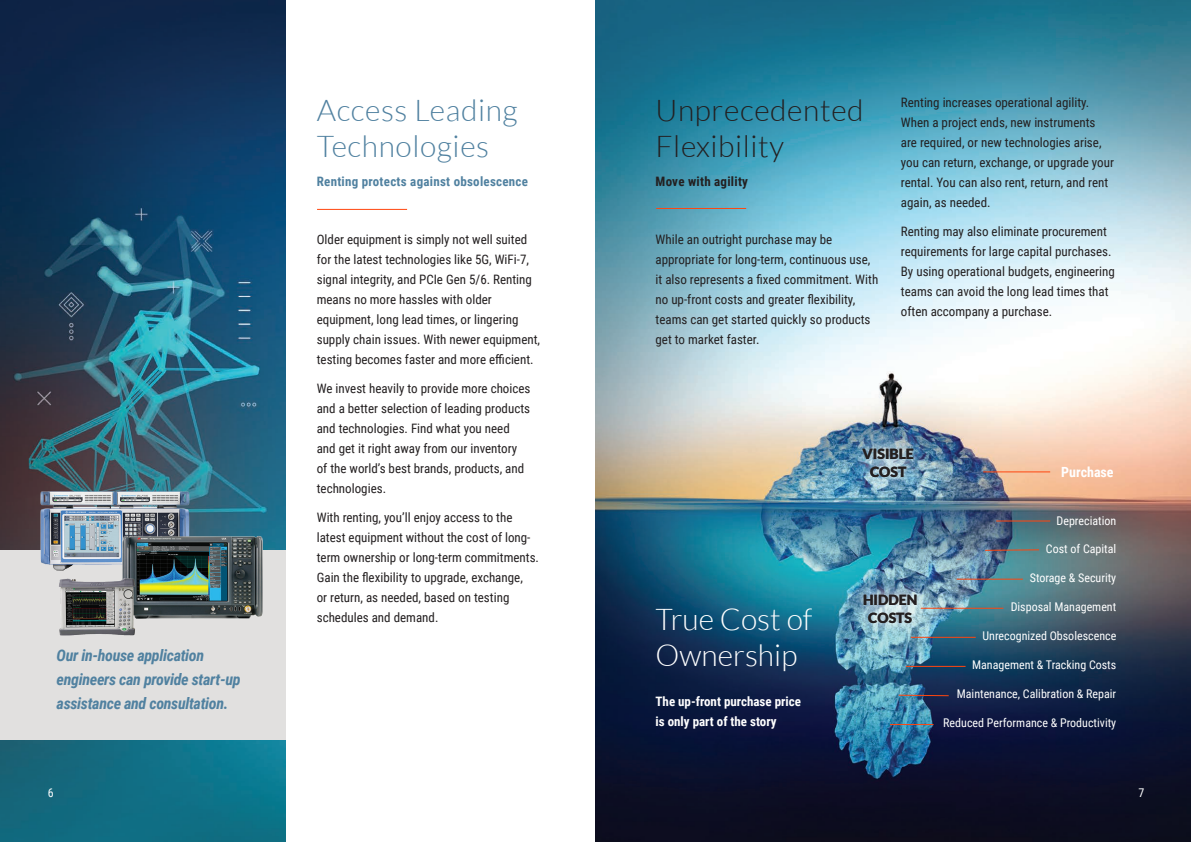
<style>
.page{position:relative;width:1191px;height:842px;background:#fff}
.page>*{position:absolute;margin:0;border:0;box-sizing:border-box;transform-origin:0 0}
.Title_Secondary{font:300 30px/36px "Lato";letter-spacing:.02em;color:#5081a0}
.Title_Secondary-2{font:300 30px/36px "Lato";letter-spacing:.02em;color:#231f20}
.Number_List_-_12_18{font:300 30px/36px "Lato";color:#fff}
.Side_Bar_-_12_18{font:italic 700 16px/24px "Roboto Condensed";letter-spacing:-.02em;color:#5081a0}
.Body_-_12_18{font:900 14px/18px "Lato";color:#231f20;text-align:center}
.Body_-_12_18-2{font:700 14px "Roboto Condensed";color:#fff}
.Body_Light_-_12_18{font:13px/20px "Roboto Condensed";color:#231f20}
.Number_List_-_12_18-2{font:700 13px/20px "Roboto Condensed";color:#fff}
.Title_Secondary-3{font:700 13px "Roboto Condensed";letter-spacing:.02em;color:#5081a0}
.Title_Secondary-4{font:700 13px "Roboto Condensed";letter-spacing:.02em;color:#231f20}
.Body_-_12_18-3{font:12px "Roboto Condensed";color:#fff}
.Number_List_-_12_18-3{font:12px "Roboto Condensed";color:#fff}
</style>
<div class="page">
<img style="left:0;top:0;width:285px;height:842px">
<hr style="left:317px;top:209px;width:90px;height:1px;background:#ff460f">
<div style="left:0;top:550px;width:286px;height:189px;background:#e1e0df"></div>
<img style="left:23px;top:473px;width:243px;height:163px">
<img style="left:595px;top:0;width:596px;height:842px">
<hr style="left:656px;top:208px;width:90px;height:1px;background:#ff460f">
<img style="left:844px;top:428px;width:88px;height:69px">
<img style="left:851px;top:582px;width:77px;height:53px">
<hr style="left:983px;top:471px;width:67px;height:1px;background:#ff460f">
<hr style="left:996px;top:520px;width:54px;height:1px;background:#ff460f">
<hr style="left:956px;top:579px;width:67px;height:1px;background:#ff460f">
<hr style="left:920px;top:608px;width:83px;height:1px;background:#ff460f">
<svg style="left:984px;top:549px;width:56px;height:2px"></svg>
<hr style="left:911px;top:637px;width:64px;height:1px;background:#ff460f">
<svg style="left:897px;top:694px;width:52px;height:3px"></svg>
<hr style="left:906px;top:666px;width:59px;height:1px;background:#ff460f">
<hr style="left:890px;top:724px;width:43px;height:1px;background:#ff460f">
<p class="Side_Bar_-_12_18" style="left:57px;top:643px;width:185px">Our in-house application engineers can provide start-up assistance and consultation.</p>
<p class="Title_Secondary" style="left:317px;top:92px;width:202px">Access Leading<br>Technologies</p>
<p class="Title_Secondary-3" style="left:317px;top:172px;width:213px">Renting protects against obsolescence</p>
<p class="Body_Light_-_12_18" style="left:317px;top:229px;width:225px">Older equipment is simply not well suited for the latest technologies like 5G, WiFi-7, signal integrity, and PCIe Gen 5/6. Renting means no more hassles with older equipment, long lead times, or lingering supply chain issues. With newer equipment, testing becomes faster and more efficient.</p>
<p class="Body_Light_-_12_18" style="left:317px;top:378px;width:215px">We invest heavily to provide more choices and a better selection of leading products and technologies. Find what you need and get it right away from our inventory of the world’s best brands, products, and technologies.</p>
<p class="Body_Light_-_12_18" style="left:317px;top:507px;width:224px">With renting, you’ll enjoy access to the latest equipment without the cost of long&shy;term ownership or long-term commitments.<br>Gain the flexibility to upgrade, exchange,<br>or return, as needed, based on testing schedules and demand.</p>
<p class="Title_Secondary-2" style="left:655px;top:92px;width:210px">Unprecedented<br>Flexibility</p>
<p class="Title_Secondary-4" style="left:655px;top:172px;width:94px">Move with agility</p>
<p class="Body_Light_-_12_18" style="left:655px;top:229px;width:224px">While an outright purchase may be appropriate for long-term, continuous use, it also represents a fixed commitment. With no up-front costs and greater flexibility, teams can get started quickly so products get to market faster.</p>
<p class="Body_Light_-_12_18" style="left:901px;top:92px;width:214px">Renting increases operational agility.<br>When a project ends, new instruments are required, or new technologies arise, you can return, exchange, or upgrade your rental. You can also rent, return, and rent again, as needed.</p>
<p class="Body_Light_-_12_18" style="left:901px;top:221px;width:215px">Renting may also eliminate procurement requirements for large capital purchases.<br>By using operational budgets, engineering teams can avoid the long lead times that often accompany a purchase.</p>
<p class="Number_List_-_12_18" style="left:655px;top:601px;width:158px">True Cost of<br>Ownership</p>
<p class="Number_List_-_12_18-2" style="left:655px;top:690px;width:147px">The up-front purchase price is only part of the story</p>
<p class="Body_-_12_18" style="left:862px;top:444px;width:53px">VISIBLE<br>COST</p>
<p class="Body_-_12_18" style="left:863px;top:590px;width:56px">HIDDEN<br>COSTS</p>
<p class="Body_-_12_18-2" style="left:1061px;top:462px;width:54px">Purchase</p>
<p class="Body_-_12_18-3" style="left:1056px;top:512px;width:61px">Depreciation</p>
<p class="Body_-_12_18-3" style="left:1045px;top:541px;width:72px">Cost of Capital</p>
<p class="Body_-_12_18-3" style="left:1029px;top:570px;width:88px">Storage &amp; Security</p>
<p class="Body_-_12_18-3" style="left:1010px;top:599px;width:107px">Disposal Management</p>
<p class="Body_-_12_18-3" style="left:982px;top:627px;width:135px">Unrecognized Obsolescence</p>
<p class="Body_-_12_18-3" style="left:972px;top:656px;width:146px">Management &amp; Tracking Costs</p>
<p class="Body_-_12_18-3" style="left:956px;top:685px;width:161px">Maintenance, Calibration &amp; Repair</p>
<p class="Body_-_12_18-3" style="left:943px;top:714px;width:174px">Reduced Performance &amp; Productivity</p>
<p class="Number_List_-_12_18-3" style="left:48px;top:784px;width:7px">6</p>
<p class="Number_List_-_12_18-3" style="left:1138px;top:784px;width:7px">7</p>
</div>
